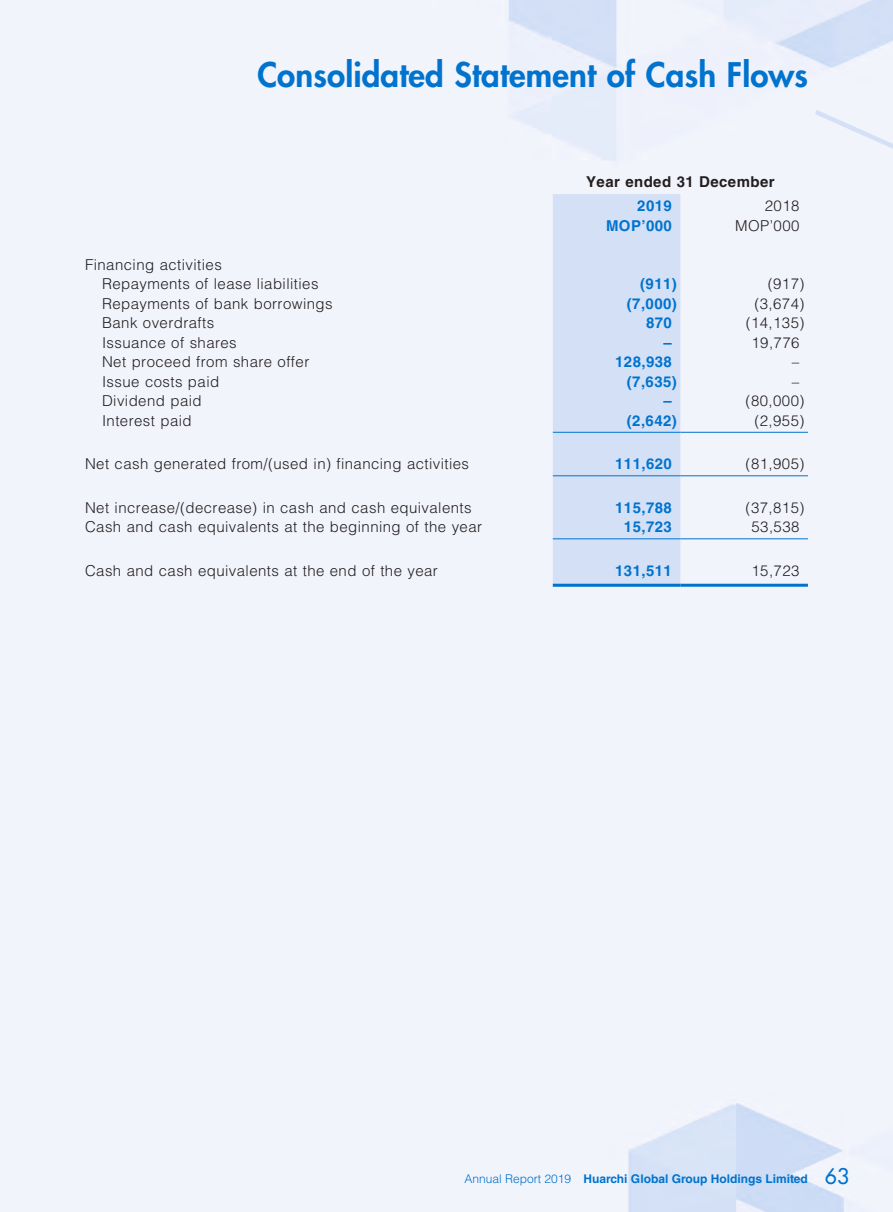
<style>
.page{position:relative;width:893px;height:1212px;background:#fff}
.page>*{position:absolute;margin:0;border:0;box-sizing:border-box;transform-origin:0 0}
.t1{font:800 33px "Futura Std";letter-spacing:.005em;color:#0073ce}
._50_Table_txt{font:300 15px "Helvetica LT Std";letter-spacing:.03em;color:#231f20}
._50_Table_txt-2{font:700 15px "Helvetica LT Std";letter-spacing:.03em;color:#0073ce}
._50_Table_txt-3{font:700 15px "Helvetica LT Std";letter-spacing:.03em;color:#231f20}
.t2{font:700 12px "Helvetica LT Std";color:#0073ce}
.s1{font-weight:300}
.s2{font-family:"Futura Std";font-weight:500;font-size:21px}
</style>
<div class="page">
<svg style="left:810px;top:106px;width:83px;height:57px"></svg>
<div style="left:553px;top:194px;width:127px;height:390px;background:#d4e0f6"></div>
<hr style="left:553px;top:432px;width:127px;height:1px;background:#0073ce">
<hr style="left:680px;top:432px;width:128px;height:1px;background:#0073ce">
<hr style="left:553px;top:475px;width:127px;height:1px;background:#0073ce">
<hr style="left:680px;top:475px;width:128px;height:1px;background:#0073ce">
<hr style="left:553px;top:538px;width:127px;height:1px;background:#0073ce">
<hr style="left:680px;top:538px;width:128px;height:1px;background:#0073ce">
<hr style="left:553px;top:584px;width:127px;height:3px;background:#0073ce">
<hr style="left:680px;top:584px;width:128px;height:3px;background:#0073ce">
<h1 class="t1" style="left:257px;top:54px;width:552px">Consolidated Statement of Cash Flows</h1>
<p class="_50_Table_txt-3" style="left:586px;top:173px;width:190px">Year ended 31 December</p>
<p class="_50_Table_txt-2" style="left:637px;top:197px;width:36px">2019</p>
<p class="_50_Table_txt" style="left:765px;top:197px;width:36px">2018</p>
<p class="_50_Table_txt-2" style="left:606px;top:216px;width:67px">MOP’000</p>
<p class="_50_Table_txt" style="left:735px;top:216px;width:66px">MOP’000</p>
<p class="_50_Table_txt" style="left:85px;top:255px;width:138px">Financing activities</p>
<p class="_50_Table_txt" style="left:102px;top:275px;width:218px">Repayments of lease liabilities</p>
<p class="_50_Table_txt-2" style="left:640px;top:275px;width:38px">(911)</p>
<p class="_50_Table_txt" style="left:768px;top:275px;width:38px">(917)</p>
<p class="_50_Table_txt" style="left:102px;top:294px;width:232px">Repayments of bank borrowings</p>
<p class="_50_Table_txt-2" style="left:627px;top:294px;width:52px">(7,000)</p>
<p class="_50_Table_txt" style="left:754px;top:294px;width:52px">(3,674)</p>
<p class="_50_Table_txt" style="left:102px;top:314px;width:114px">Bank overdrafts</p>
<p class="_50_Table_txt-2" style="left:646px;top:314px;width:27px">870</p>
<p class="_50_Table_txt" style="left:746px;top:314px;width:60px">(14,135)</p>
<p class="_50_Table_txt" style="left:102px;top:333px;width:136px">Issuance of shares</p>
<p class="_50_Table_txt-2" style="left:663px;top:333px;width:10px">–</p>
<p class="_50_Table_txt" style="left:751px;top:333px;width:49px">19,776</p>
<p class="_50_Table_txt" style="left:102px;top:353px;width:209px">Net proceed from share offer</p>
<p class="_50_Table_txt-2" style="left:615px;top:353px;width:58px">128,938</p>
<p class="_50_Table_txt" style="left:792px;top:353px;width:9px">–</p>
<p class="_50_Table_txt" style="left:102px;top:372px;width:119px">Issue costs paid</p>
<p class="_50_Table_txt-2" style="left:627px;top:372px;width:52px">(7,635)</p>
<p class="_50_Table_txt" style="left:792px;top:372px;width:9px">–</p>
<p class="_50_Table_txt" style="left:102px;top:392px;width:101px">Dividend paid</p>
<p class="_50_Table_txt-2" style="left:663px;top:392px;width:10px">–</p>
<p class="_50_Table_txt" style="left:746px;top:392px;width:60px">(80,000)</p>
<p class="_50_Table_txt" style="left:102px;top:411px;width:91px">Interest paid</p>
<p class="_50_Table_txt-2" style="left:627px;top:411px;width:52px">(2,642)</p>
<p class="_50_Table_txt" style="left:754px;top:411px;width:52px">(2,955)</p>
<p class="_50_Table_txt" style="left:85px;top:455px;width:386px">Net cash generated from/(used in) financing activities</p>
<p class="_50_Table_txt-2" style="left:615px;top:455px;width:58px">111,620</p>
<p class="_50_Table_txt" style="left:746px;top:455px;width:60px">(81,905)</p>
<p class="_50_Table_txt" style="left:85px;top:498px;width:388px">Net increase/(decrease) in cash and cash equivalents</p>
<p class="_50_Table_txt-2" style="left:615px;top:498px;width:58px">115,788</p>
<p class="_50_Table_txt" style="left:746px;top:498px;width:60px">(37,815)</p>
<p class="_50_Table_txt" style="left:85px;top:518px;width:399px">Cash and cash equivalents at the beginning of the year</p>
<p class="_50_Table_txt-2" style="left:624px;top:518px;width:49px">15,723</p>
<p class="_50_Table_txt" style="left:751px;top:518px;width:49px">53,538</p>
<p class="_50_Table_txt" style="left:85px;top:561px;width:354px">Cash and cash equivalents at the end of the year</p>
<p class="_50_Table_txt-2" style="left:615px;top:561px;width:58px">131,511</p>
<p class="_50_Table_txt" style="left:751px;top:561px;width:49px">15,723</p>
<p class="t2" style="left:464px;top:1171px;width:386px"><span class="s1">Annual Report 2019</span> Huarchi Global Group Holdings Limited <span class="s2">63</span></p>
</div>
